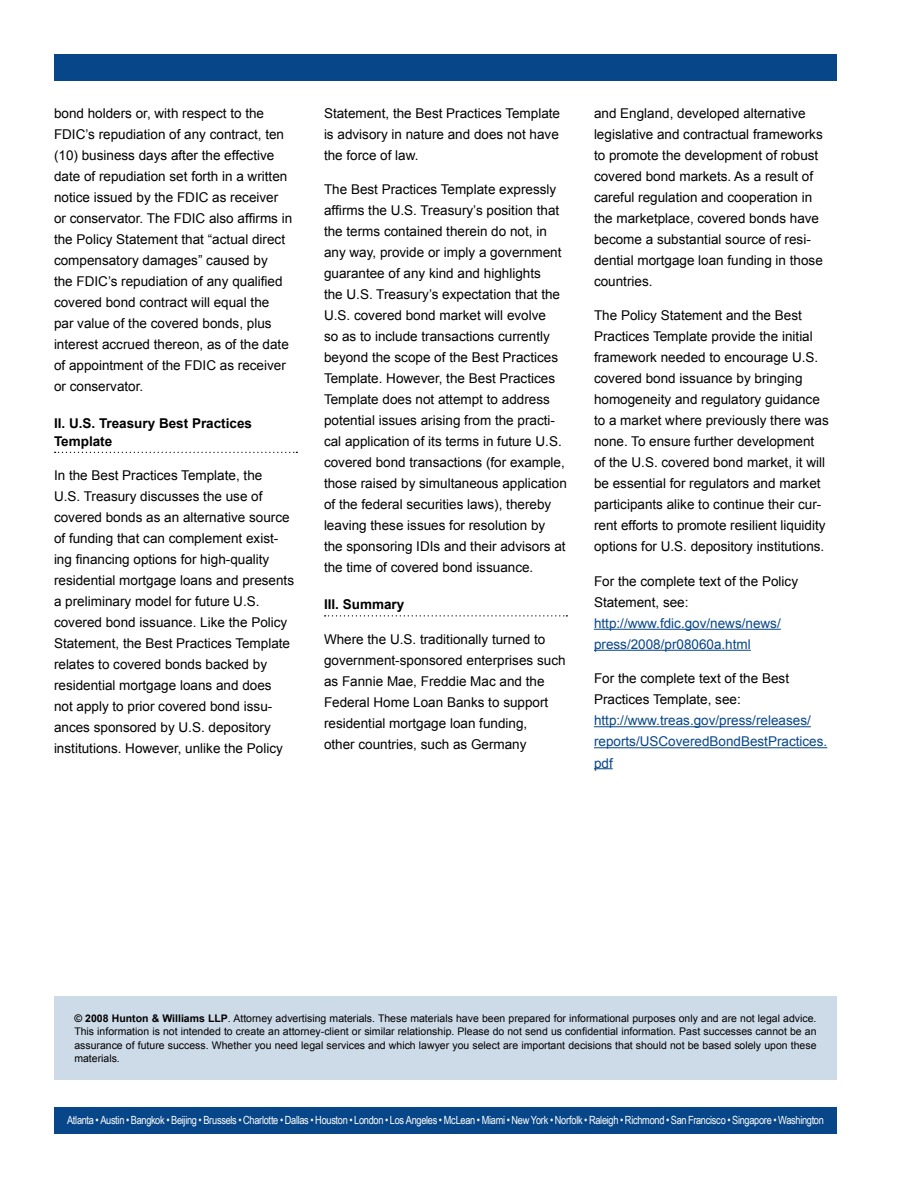
<style>
.page{position:relative;width:918px;height:1188px;background:#fff}
.page>*{position:absolute;margin:0;border:0;box-sizing:border-box;transform-origin:0 0}
.t1{font:13.5px/21px "Arial";color:#000}
.t2{font:13.5px/21px "Arial";color:#074688}
.t3{font:700 13.5px/18px "Arial";color:#000}
.t4{font:11.25px "Arial Narrow";letter-spacing:-.025em;color:#fff}
.t5{font:10.5px/13.5px "Arial";color:#000;text-align:justify}
.s1{font-weight:700}
</style>
<div class="page">
<div style="left:54px;top:1107px;width:783px;height:26px;background:#074688"></div>
<div style="left:54px;top:54px;width:783px;height:26px;background:#074688"></div>
<svg style="left:55px;top:452px;width:242px;height:1px"></svg>
<svg style="left:325px;top:615px;width:242px;height:2px"></svg>
<hr style="left:594px;top:629px;width:187px;height:1px;background:#074688">
<hr style="left:594px;top:650px;width:157px;height:1px;background:#074688">
<hr style="left:594px;top:726px;width:217px;height:1px;background:#074688">
<hr style="left:594px;top:747px;width:233px;height:1px;background:#074688">
<svg style="left:594px;top:768px;width:19px;height:1px"></svg>
<div style="left:54px;top:996px;width:783px;height:84px;background:#cddae7"></div>
<p class="t1" style="left:54px;top:103px;width:240px">bond holders or, with respect to the FDIC’s repudiation of any contract, ten (10) business days after the effective date of repudiation set forth in a written notice issued by the FDIC as receiver or conservator. The FDIC also affirms in the Policy Statement that “actual direct compensatory damages” caused by<br>the FDIC’s repudiation of any qualified covered bond contract will equal the<br>par value of the covered bonds, plus interest accrued thereon, as of the date of appointment of the FDIC as receiver or conservator.</p>
<p class="t3" style="left:54px;top:415px;width:200px">II. U.S. Treasury Best Practices<br>Template</p>
<p class="t1" style="left:54px;top:465px;width:242px">In the Best Practices Template, the<br>U.S. Treasury discusses the use of covered bonds as an alternative source of funding that can complement exist&shy;ing financing options for high-quality residential mortgage loans and presents a preliminary model for future U.S. covered bond issuance. Like the Policy Statement, the Best Practices Template relates to covered bonds backed by residential mortgage loans and does<br>not apply to prior covered bond issu&shy;ances sponsored by U.S. depository institutions. However, unlike the Policy</p>
<p class="t1" style="left:324px;top:103px;width:238px;text-align:justify">Statement, the Best Practices Template is advisory in nature and does not have the force of law.</p>
<p class="t1" style="left:324px;top:179px;width:244px">The Best Practices Template expressly affirms the U.S. Treasury’s position that the terms contained therein do not, in any way, provide or imply a government guarantee of any kind and highlights<br>the U.S. Treasury’s expectation that the U.S. covered bond market will evolve<br>so as to include transactions currently beyond the scope of the Best Practices Template. However, the Best Practices Template does not attempt to address potential issues arising from the practi&shy;cal application of its terms in future U.S. covered bond transactions (for example, those raised by simultaneous application of the federal securities laws), thereby leaving these issues for resolution by the sponsoring IDIs and their advisors at the time of covered bond issuance.</p>
<p class="t3" style="left:324px;top:596px;width:82px">III. Summary</p>
<p class="t1" style="left:324px;top:629px;width:243px">Where the U.S. traditionally turned to government-sponsored enterprises such as Fannie Mae, Freddie Mac and the Federal Home Loan Banks to support residential mortgage loan funding,<br>other countries, such as Germany</p>
<p class="t1" style="left:594px;top:103px;width:230px">and England, developed alternative legislative and contractual frameworks to promote the development of robust covered bond markets. As a result of careful regulation and cooperation in the marketplace, covered bonds have become a substantial source of resi&shy;dential mortgage loan funding in those countries.</p>
<p class="t1" style="left:594px;top:305px;width:236px">The Policy Statement and the Best Practices Template provide the initial framework needed to encourage U.S. covered bond issuance by bringing homogeneity and regulatory guidance to a market where previously there was none. To ensure further development of the U.S. covered bond market, it will be essential for regulators and market participants alike to continue their cur&shy;rent efforts to promote resilient liquidity options for U.S. depository institutions.</p>
<p class="t1" style="left:594px;top:571px;width:206px">For the complete text of the Policy<br>Statement, see:</p>
<p class="t2" style="left:594px;top:613px;width:188px">http://www.fdic.gov/news/news/ press/2008/pr08060a.html</p>
<p class="t1" style="left:594px;top:668px;width:197px">For the complete text of the Best<br>Practices Template, see:</p>
<p class="t2" style="left:594px;top:710px;width:235px">http://www.treas.gov/press/releases/ reports/USCoveredBondBestPractices. pdf</p>
<p class="t5" style="left:74px;top:1011px;width:744px"><span class="s1">© 2008 Hunton &amp; Williams LLP</span>. Attorney advertising materials. These materials have been prepared for informational purposes only and are not legal advice.<br>This information is not intended to create an attorney-client or similar relationship. Please do not send us confidential information. Past successes cannot be an assurance of future success. Whether you need legal services and which lawyer you select are important decisions that should not be based solely upon these materials.</p>
<p class="t4" style="left:67px;top:1112px;width:758px">Atlanta • Austin • Bangkok • Beijing • Brussels • Charlotte • Dallas • Houston • London • Los Angeles • McLean • Miami • New York • Norfolk • Raleigh • Richmond • San Francisco • Singapore • Washington</p>
</div>
